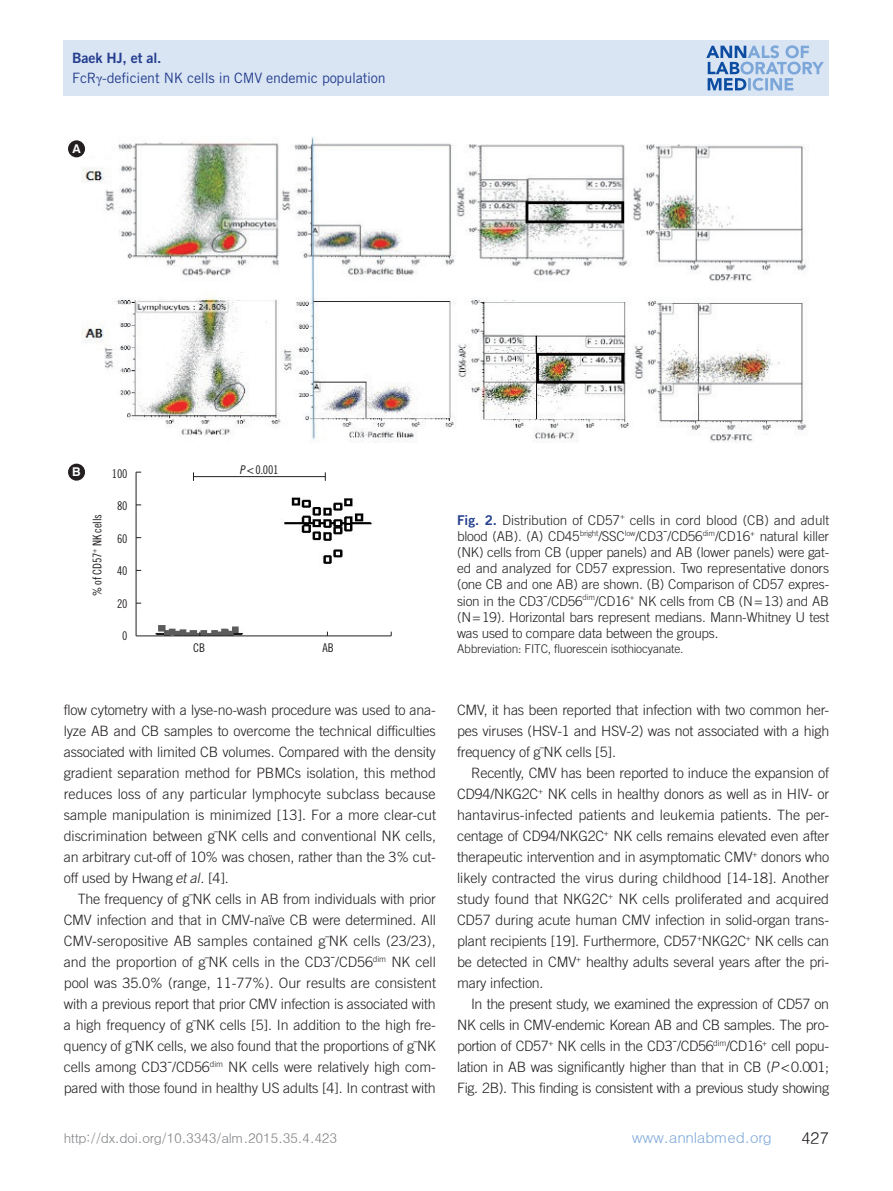
<style>
.page{position:relative;width:893px;height:1191px;background:#fff}
.page>*{position:absolute;margin:0;border:0;box-sizing:border-box;transform-origin:0 0}
.t1{font:16.5px "Dotum";color:#231f20}
.t2{font:15px "Dotum";letter-spacing:-.02em;color:#7ca7d8}
.본문{font:300 14.25px/21px "Trade Gothic LT Std";letter-spacing:-.015em;color:#231f20;text-align:justify}
.t3{font:14.25px "Trade Gothic LT Std";letter-spacing:-.015em;color:#253f8e}
.t4{font:14.25px "Trade Gothic LT Std Bd 2";letter-spacing:-.015em;color:#253f8e}
.표제목_그림설명{font:300 13.5px/16.2px "Trade Gothic LT Std";letter-spacing:-.015em;color:#231f20;text-align:justify}
.t5{font:13.5px "Dotum";letter-spacing:-.03em;color:#808285}
.t6{font:700 12.15px "Swiss 721 BT";color:#fff}
.표_그림_주석{font:300 12px "Trade Gothic LT Std";letter-spacing:-.015em;color:#231f20}
.그림지문_8pt{font:12px "Trade Gothic LT Std Cn 18";letter-spacing:-.015em;color:#231f20}
.s1{font-family:"Times New Roman"}
.s2{font-style:italic}
.s3{font-family:"Trade Gothic LT Std Bd 2";font-weight:400;color:#253f8e}
</style>
<div class="page">
<div style="left:64px;top:40px;width:765px;height:56px;background:#dae5f4"></div>
<svg style="left:706px;top:45px;width:118px;height:46px"></svg>
<img style="left:82px;top:136px;width:725px;height:306px">
<img style="left:137px;top:497px;width:254px;height:138px">
<hr style="left:136px;top:472px;width:1px;height:164px;background:#231f20">
<hr style="left:136px;top:635px;width:255px;height:1px;background:#231f20">
<hr style="left:193px;top:476px;width:132px;height:1px;background:#231f20">
<div style="left:68px;top:140px;width:17px;height:17px;background:#231f20;border-radius:50%"></div>
<div style="left:68px;top:463px;width:17px;height:17px;background:#231f20;border-radius:50%"></div>
<p class="t4" style="left:72px;top:49px;width:91px">Baek HJ, et al.</p>
<p class="t3" style="left:72px;top:69px;width:315px">FcR<span class="s1">γ</span>-deficient NK cells in CMV endemic population</p>
<p class="t6" style="left:72px;top:141px;width:10px">A</p>
<p class="t6" style="left:72px;top:465px;width:10px">B</p>
<p class="그림지문_8pt" style="left:90px;top:596px;width:84px;rotate:-90deg">% of CD57<sup>+</sup> NK cells</p>
<p class="그림지문_8pt" style="left:112px;top:466px;width:17px">100</p>
<p class="그림지문_8pt" style="left:117px;top:499px;width:12px">80</p>
<p class="그림지문_8pt" style="left:117px;top:531px;width:12px">60</p>
<p class="그림지문_8pt" style="left:117px;top:564px;width:12px">40</p>
<p class="그림지문_8pt" style="left:117px;top:596px;width:12px">20</p>
<p class="그림지문_8pt" style="left:122px;top:629px;width:7px">0</p>
<p class="그림지문_8pt" style="left:239px;top:462px;width:41px"><span class="s2">P</span>&lt;0.001</p>
<p class="그림지문_8pt" style="left:193px;top:641px;width:13px">CB</p>
<p class="그림지문_8pt" style="left:322px;top:641px;width:13px">AB</p>
<p class="본문" style="left:64px;top:699px;width:374px">flow cytometry with a lyse-no-wash procedure was used to ana&shy;lyze AB and CB samples to overcome the technical difficulties associated with limited CB volumes. Compared with the density gradient separation method for PBMCs isolation, this method reduces loss of any particular lymphocyte subclass because sample manipulation is minimized [13]. For a more clear-cut discrimination between g¯NK cells and conventional NK cells, an arbitrary cut-off of 10% was chosen, rather than the 3% cut&shy;off used by Hwang <span class="s2">etal</span>. [4].</p>
<p class="본문" style="left:64px;top:888px;width:374px;text-indent:14px">The frequency of g¯NK cells in AB from individuals with prior CMV infection and that in CMV-naïve CB were determined. All CMV-seropositive AB samples contained g¯NK cells (23/23), and the proportion of g¯NK cells in the CD3-/CD56<sup>dim</sup> NK cell pool was 35.0% (range, 11-77%). Our results are consistent with a previous report that prior CMV infection is associated with a high frequency of g¯NK cells [5]. In addition to the high fre&shy;quency of g¯NK cells, we also found that the proportions of g¯NK cells among CD3-/CD56<sup>dim</sup> NK cells were relatively high com&shy;pared with those found in healthy US adults [4]. In contrast with</p>
<p class="표제목_그림설명" style="left:457px;top:511px;width:374px"><span class="s3">Fig. 2.</span> Distribution of CD57<sup>+</sup> cells in cord blood (CB) and adult blood (AB). (A) CD45<sup>bright</sup>/SSC<sup>low</sup>/CD3-/CD56<sup>dim</sup>/CD16<sup>+</sup> natural killer (NK) cells from CB (upper panels) and AB (lower panels) were gat&shy;ed and analyzed for CD57 expression. Two representative donors (one CB and one AB) are shown. (B) Comparison of CD57 expres&shy;sion in the CD3-/CD56<sup>dim</sup>/CD16<sup>+</sup> NK cells from CB (N=13) and AB (N=19). Horizontal bars represent medians. Mann-Whitney U test was used to compare data between the groups.</p>
<p class="표_그림_주석" style="left:457px;top:641px;width:228px">Abbreviation: FITC, fluorescein isothiocyanate.</p>
<p class="본문" style="left:457px;top:699px;width:374px">CMV, it has been reported that infection with two common her&shy;pes viruses (HSV-1 and HSV-2) was not associated with a high frequency of g¯NK cells [5].</p>
<p class="본문" style="left:457px;top:762px;width:374px;text-indent:14px">Recently, CMV has been reported to induce the expansion of CD94/NKG2C<sup>+</sup> NK cells in healthy donors as well as in HIV- or hantavirus-infected patients and leukemia patients. The per&shy;centage of CD94/NKG2C<sup>+</sup> NK cells remains elevated even after therapeutic intervention and in asymptomatic CMV<sup>+</sup> donors who likely contracted the virus during childhood [14-18]. Another study found that NKG2C<sup>+</sup> NK cells proliferated and acquired CD57 during acute human CMV infection in solid-organ trans&shy;plant recipients [19]. Furthermore, CD57<sup>+</sup>NKG2C<sup>+</sup> NK cells can be detected in CMV<sup>+</sup> healthy adults several years after the pri&shy;mary infection.</p>
<p class="본문" style="left:457px;top:993px;width:374px;text-indent:14px">In the present study, we examined the expression of CD57 on NK cells in CMV-endemic Korean AB and CB samples. The pro&shy;portion of CD57<sup>+</sup> NK cells in the CD3-/CD56<sup>dim</sup>/CD16<sup>+</sup> cell popu&shy;lation in AB was significantly higher than that in CB (<span class="s2">P</span>&lt;0.001; Fig. 2B). This finding is consistent with a previous study showing</p>
<p class="t5" style="left:64px;top:1131px;width:275px">http://dx.doi.org/10.3343/alm.2015.35.4.423</p>
<p class="t2" style="left:632px;top:1130px;width:142px">www.annlabmed.org</p>
<p class="t1" style="left:801px;top:1129px;width:30px">427</p>
</div>
